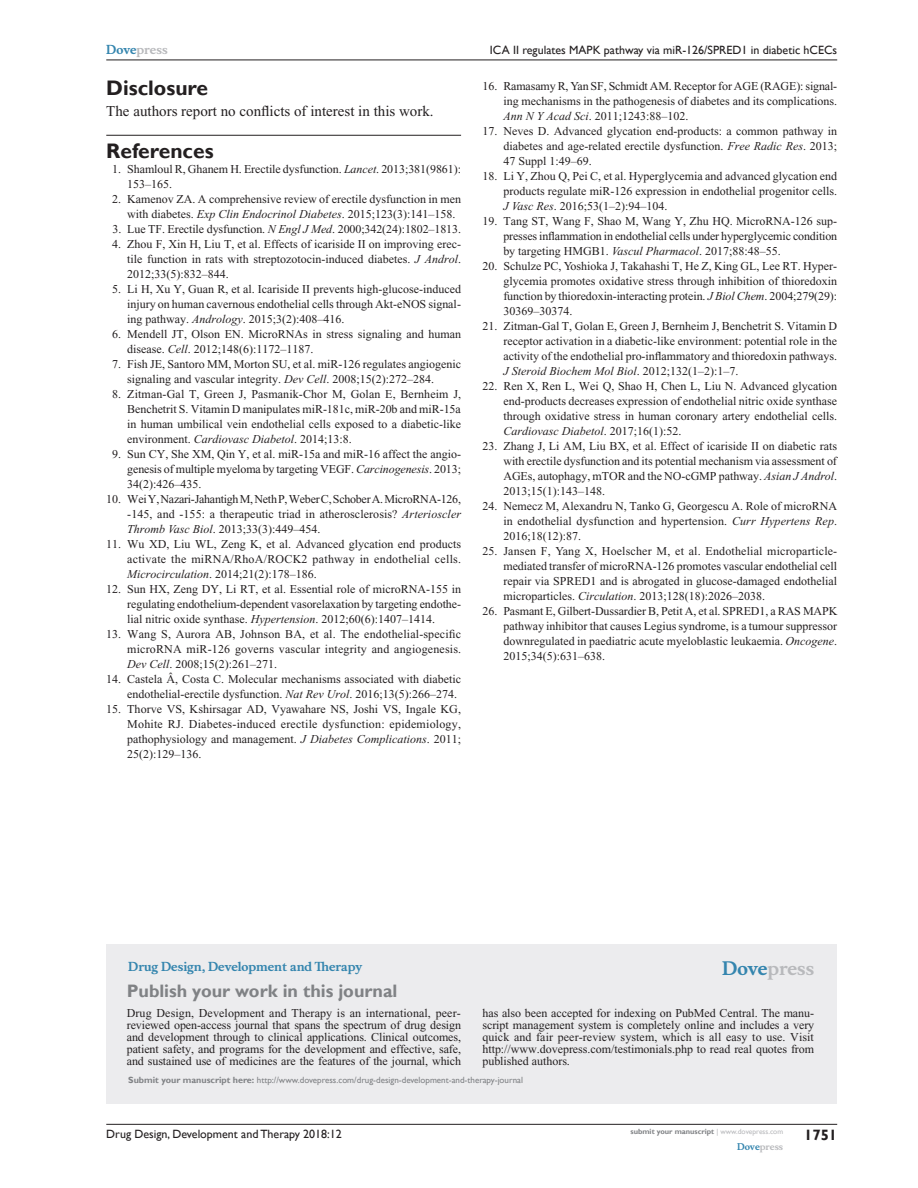
<style>
.page{position:relative;width:918px;height:1188px;background:#fff}
.page>*{position:absolute;margin:0;border:0;box-sizing:border-box;transform-origin:0 0}
.RefH{font:700 21px "Gill Sans";color:#231f20}
.PromBx-H1{font:700 18px "Gill Sans";color:#808285}
.PromBx-Brand{font:700 18px "Musee";color:#b8b9bc}
.TxF{font:15px "Times New Roman";color:#231f20}
.t1{font:700 15px "Gill Sans";color:#231f20}
.RefNL2{font:12px/15px "Times New Roman";color:#231f20;text-align:justify}
.PromBx-Tx{font:12px/12px "Times New Roman";letter-spacing:-.005em;color:#231f20;text-align:justify}
.t2{font:12px "Gill Sans";color:#231f20}
.PromBx-JrnlName{font:700 12px "Musee";color:#3485ae}
.t3{font:700 12px "Musee";color:#b8b9bc}
.PromBx-SubmitMssWebA{font:9px "Gill Sans";color:#808285}
.t4{font:700 9px "Musee";color:#b8b9bc}
.t5{font:700 7.5px "Gill Sans";color:#808285}
.s1{color:#3485ae}
.s2{font-style:italic}
.s3{font-weight:700}
.s4{font-weight:400;color:#b8b9bc}
</style>
<div class="page">
<div style="left:106px;top:944px;width:731px;height:159px;background:#ececee"></div>
<hr style="left:106px;top:1124px;width:731px;height:1px;background:#231f20">
<hr style="left:106px;top:60px;width:731px;height:1px;background:#231f20">
<hr style="left:106px;top:135px;width:355px;height:1px;background:#231f20">
<p class="t3" style="left:106px;top:43px;width:63px"><span class="s1">Dove</span>press</p>
<h1 class="RefH" style="left:106px;top:76px;width:103px">Disclosure</h1>
<p class="TxF" style="left:106px;top:103px;width:329px">The authors report no conflicts of interest in this work.</p>
<p class="RefH" style="left:106px;top:139px;width:109px">References</p>
<p class="RefNL2" style="left:127px;top:162px;width:335px;text-indent:-15px">1. Shamloul R, Ghanem H. Erectile dysfunction. <span class="s2">Lancet</span>. 2013;381(9861):<br>153–165.</p>
<p class="RefNL2" style="left:127px;top:192px;width:335px;text-indent:-15px">2. Kamenov ZA. A comprehensive review of erectile dysfunction in men with diabetes. <span class="s2">Exp Clin Endocrinol Diabetes</span>. 2015;123(3):141–158.</p>
<p class="RefNL2" style="left:112px;top:222px;width:350px">3. Lue TF. Erectile dysfunction. <span class="s2">N Engl J Med</span>. 2000;342(24):1802–1813.</p>
<p class="RefNL2" style="left:127px;top:237px;width:335px;text-indent:-15px">4. Zhou F, Xin H, Liu T, et al. Effects of icariside II on improving erec&shy;tile function in rats with streptozotocin-induced diabetes. <span class="s2">J Androl</span>.<br>2012;33(5):832–844.</p>
<p class="RefNL2" style="left:127px;top:282px;width:335px;text-indent:-15px">5. Li H, Xu Y, Guan R, et al. Icariside II prevents high-glucose-induced injury on human cavernous endothelial cells through Akt-eNOS signal&shy;ing pathway. <span class="s2">Andrology</span>. 2015;3(2):408–416.</p>
<p class="RefNL2" style="left:127px;top:327px;width:335px;text-indent:-15px">6. Mendell JT, Olson EN. MicroRNAs in stress signaling and human disease. <span class="s2">Cell</span>. 2012;148(6):1172–1187.</p>
<p class="RefNL2" style="left:127px;top:357px;width:335px;text-indent:-15px">7. Fish JE, Santoro MM, Morton SU, et al. miR-126 regulates angiogenic signaling and vascular integrity. <span class="s2">Dev Cell</span>. 2008;15(2):272–284.</p>
<p class="RefNL2" style="left:127px;top:387px;width:335px;text-indent:-15px">8. Zitman-Gal T, Green J, Pasmanik-Chor M, Golan E, Bernheim J, Benchetrit S. Vitamin D manipulates miR-181c, miR-20b and miR-15a in human umbilical vein endothelial cells exposed to a diabetic-like environment. <span class="s2">Cardiovasc Diabetol</span>. 2014;13:8.</p>
<p class="RefNL2" style="left:127px;top:447px;width:335px;text-indent:-15px">9. Sun CY, She XM, Qin Y, et al. miR-15a and miR-16 affect the angio&shy;genesis of multiple myeloma by targeting VEGF. <span class="s2">Carcinogenesis</span>. 2013; 34(2):426–435.</p>
<p class="RefNL2" style="left:127px;top:492px;width:335px;text-indent:-21px">10. Wei Y, Nazari-Jahantigh M, Neth P, Weber C, Schober A. MicroRNA-126, -145, and -155: a therapeutic triad in atherosclerosis? <span class="s2">Arterioscler Thromb Vasc Biol</span>. 2013;33(3):449–454.</p>
<p class="RefNL2" style="left:127px;top:537px;width:335px;text-indent:-21px">11. Wu XD, Liu WL, Zeng K, et al. Advanced glycation end products activate the miRNA/RhoA/ROCK2 pathway in endothelial cells.<br><span class="s2">Microcirculation</span>. 2014;21(2):178–186.</p>
<p class="RefNL2" style="left:127px;top:582px;width:335px;text-indent:-21px">12. Sun HX, Zeng DY, Li RT, et al. Essential role of microRNA-155 in regulating endothelium-dependent vasorelaxation by targeting endothe&shy;lial nitric oxide synthase. <span class="s2">Hypertension</span>. 2012;60(6):1407–1414.</p>
<p class="RefNL2" style="left:127px;top:627px;width:336px;text-indent:-21px">13. Wang S, Aurora AB, Johnson BA, et al. The endothelial-specific microRNA miR-126 governs vascular integrity and angiogenesis.<br><span class="s2">Dev Cell</span>. 2008;15(2):261–271.</p>
<p class="RefNL2" style="left:127px;top:672px;width:335px;text-indent:-21px">14. Castela Â, Costa C. Molecular mechanisms associated with diabetic endothelial-erectile dysfunction. <span class="s2">Nat Rev Urol</span>. 2016;13(5):266–274.</p>
<p class="RefNL2" style="left:127px;top:702px;width:335px;text-indent:-21px">15. Thorve VS, Kshirsagar AD, Vyawahare NS, Joshi VS, Ingale KG, Mohite RJ. Diabetes-induced erectile dysfunction: epidemiology, pathophysiology and management. <span class="s2">J Diabetes Complications</span>. 2011; 25(2):129–136.</p>
<p class="t2" style="left:490px;top:43px;width:8px">ICA</p>
<p class="t2" style="left:513px;top:43px;width:305px">II regulates MAPK pathway via miR-126/SPRE D1 in diabetic hCEC</p>
<p class="t2" style="left:833px;top:43px;width:6px">s</p>
<p class="RefNL2" style="left:503px;top:79px;width:335px;text-indent:-21px">16. Ramasamy R, Yan SF, Schmidt AM. Receptor for AGE (RAGE): signal&shy;ing mechanisms in the pathogenesis of diabetes and its complications.<br><span class="s2">Ann N Y Acad Sci</span>. 2011;1243:88–102.</p>
<p class="RefNL2" style="left:503px;top:124px;width:335px;text-indent:-21px">17. Neves D. Advanced glycation end-products: a common pathway in diabetes and age-related erectile dysfunction. <span class="s2">Free Radic Res</span>. 2013; 47 Suppl 1:49–69.</p>
<p class="RefNL2" style="left:503px;top:169px;width:335px;text-indent:-21px">18. Li Y, Zhou Q, Pei C, et al. Hyperglycemia and advanced glycation end products regulate miR-126 expression in endothelial progenitor cells.<br><span class="s2">J Vasc Res</span>. 2016;53(1–2):94–104.</p>
<p class="RefNL2" style="left:503px;top:214px;width:335px;text-indent:-21px">19. Tang ST, Wang F, Shao M, Wang Y, Zhu HQ. MicroRNA-126 sup&shy;presses inflammation in endothelial cells under hyperglycemic condition by targeting HMGB1. <span class="s2">Vascul Pharmacol</span>. 2017;88:48–55.</p>
<p class="RefNL2" style="left:503px;top:259px;width:335px;text-indent:-21px">20. Schulze PC, Yoshioka J, Takahashi T, He Z, King GL, Lee RT. Hyper&shy;glycemia promotes oxidative stress through inhibition of thioredoxin function by thioredoxin-interacting protein. <span class="s2">J Biol Chem</span>. 2004;279(29):<br>30369–30374.</p>
<p class="RefNL2" style="left:503px;top:319px;width:335px;text-indent:-21px">21. Zitman-Gal T, Golan E, Green J, Bernheim J, Benchetrit S. Vitamin D receptor activation in a diabetic-like environment: potential role in the activity of the endothelial pro-inflammatory and thioredoxin pathways.<br><span class="s2">J Steroid Biochem Mol Biol</span>. 2012;132(1–2):1–7.</p>
<p class="RefNL2" style="left:503px;top:379px;width:335px;text-indent:-21px">22. Ren X, Ren L, Wei Q, Shao H, Chen L, Liu N. Advanced glycation end-products decreases expression of endothelial nitric oxide synthase through oxidative stress in human coronary artery endothelial cells.<br><span class="s2">Cardiovasc Diabetol</span>. 2017;16(1):52.</p>
<p class="RefNL2" style="left:503px;top:439px;width:335px;text-indent:-21px">23. Zhang J, Li AM, Liu BX, et al. Effect of icariside II on diabetic rats with erectile dysfunction and its potential mechanism via assessment of AGEs, autophagy, mTOR and the NO-cGMP pathway. <span class="s2">Asian J Androl</span>.<br>2013;15(1):143–148.</p>
<p class="RefNL2" style="left:503px;top:499px;width:335px;text-indent:-21px">24. Nemecz M, Alexandru N, Tanko G, Georgescu A. Role of microRNA in endothelial dysfunction and hypertension. <span class="s2">Curr Hypertens Rep</span>.<br>2016;18(12):87.</p>
<p class="RefNL2" style="left:503px;top:544px;width:335px;text-indent:-21px">25. Jansen F, Yang X, Hoelscher M, et al. Endothelial microparticle&shy;mediated transfer of microRNA-126 promotes vascular endothelial cell repair via SPRED1 and is abrogated in glucose-damaged endothelial microparticles. <span class="s2">Circulation</span>. 2013;128(18):2026–2038.</p>
<p class="RefNL2" style="left:503px;top:604px;width:336px;text-indent:-21px">26. Pasmant E, Gilbert-Dussardier B, Petit A, et al. SPRED1, a RAS MAPK pathway inhibitor that causes Legius syndrome, is a tumour suppressor downregulated in paediatric acute myeloblastic leukaemia. <span class="s2">Oncogene</span>.<br>2015;34(5):631–638.</p>
<p class="PromBx-JrnlName" style="left:128px;top:959px;width:236px">Drug Design, Development and Therapy</p>
<p class="PromBx-H1" style="left:127px;top:980px;width:272px">Publish your work in this journal</p>
<p class="PromBx-Brand" style="left:722px;top:958px;width:94px"><span class="s1">Dove</span>press</p>
<p class="PromBx-Tx" style="left:127px;top:1007px;width:336px">Drug Design, Development and Therapy is an international, peer&shy;reviewed open-access journal that spans the spectrum of drug design and development through to clinical applications. Clinical outcomes, patient safety, and programs for the development and effective, safe, and sustained use of medicines are the features of the journal, which</p>
<p class="PromBx-Tx" style="left:482px;top:1007px;width:333px">has also been accepted for indexing on PubMed Central. The manu&shy;script management system is completely online and includes a very quick and fair peer-review system, which is all easy to use. Visit http://www.dovepress.com/testimonials.php to read real quotes from published authors.</p>
<p class="PromBx-SubmitMssWebA" style="left:128px;top:1075px;width:396px"><span class="s3">Submit your manuscript here:</span> http://www.dovepress.com/drug-design-development-and-therapy-journal</p>
<p class="t2" style="left:106px;top:1127px;width:237px">Drug Design, Development and Therapy 2018:12</p>
<p class="t5" style="left:631px;top:1127px;width:154px">submit your manuscript <span class="s4">| www.dovepress.com</span></p>
<p class="t4" style="left:737px;top:1141px;width:48px"><span class="s1">Dove</span>press</p>
<p class="t1" style="left:804px;top:1126px;width:35px">1751</p>
</div>
